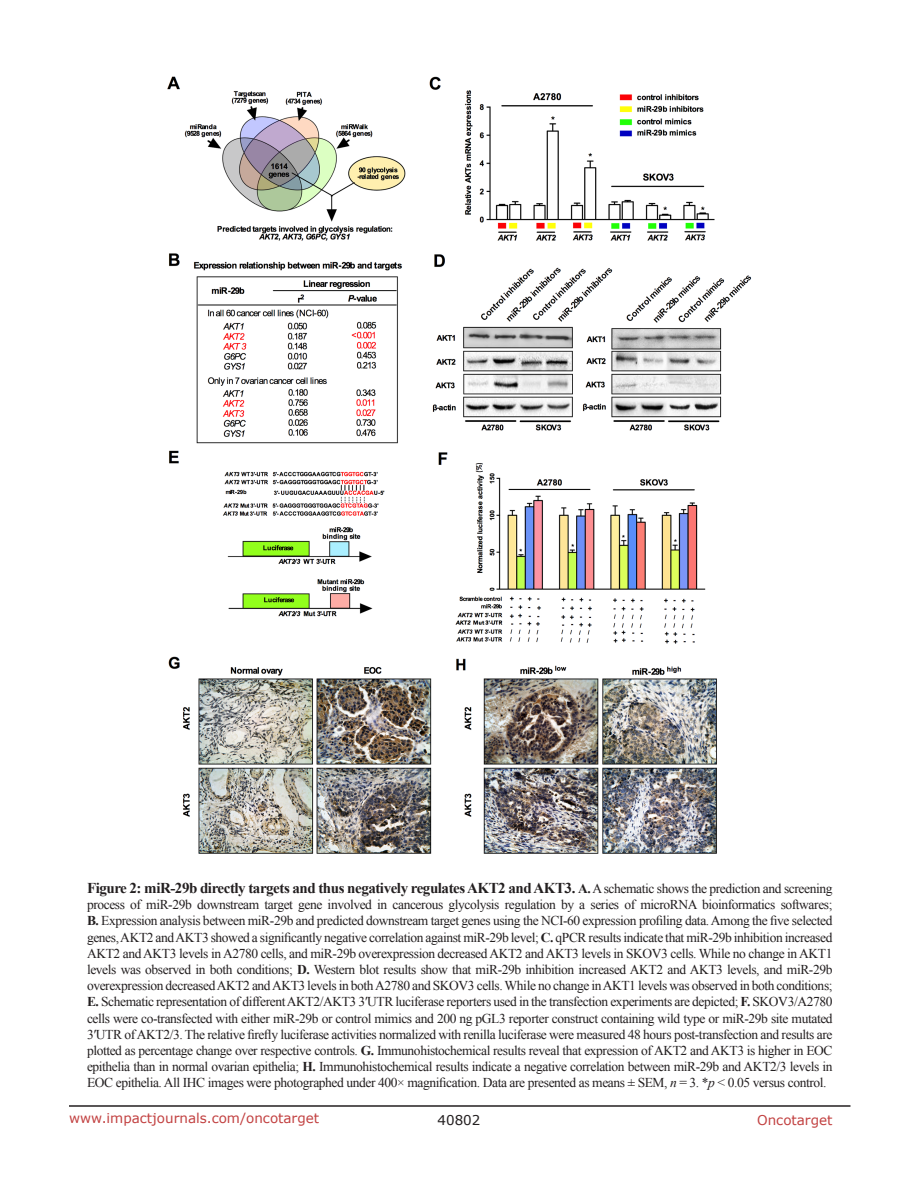
<style>
.page{position:relative;width:918px;height:1188px;background:#fff}
.page>*{position:absolute;margin:0;border:0;box-sizing:border-box;transform-origin:0 0}
.FigureText{font:700 15px "Times New Roman";letter-spacing:-.03em;color:#231f20}
.FigureText-2{font:13.5px/16.2px "Times New Roman";letter-spacing:-.03em;color:#231f20;text-align:justify}
.t1{font:13.5px "Verdana";color:#c24141}
.t2{font:13.5px "Verdana";color:#231f20}
.s1{font-size:13.5px}
.s2{font-weight:400;font-size:13.5px}
.s3{font-weight:700}
.s4{font-style:italic}
</style>
<div class="page">
<hr style="left:69px;top:1105px;width:781px;height:2px;background:#231f20">
<img style="left:167px;top:76px;width:585px;height:778px">
<p class="FigureText" style="left:87px;top:878px;width:747px">Figure 2: miR-29b directly targets and thus negatively regulates AKT2 and AKT3. <span class="s1">A.</span> <span class="s2">A schematic shows the prediction and screening</span></p>
<p class="FigureText-2" style="left:87px;top:896px;width:747px">process of miR-29b downstream target gene involved in cancerous glycolysis regulation by a series of microRNA bioinformatics softwares; <span class="s3">B.</span> Expression analysis between miR-29b and predicted downstream target genes using the NCI-60 expression profiling data. Among the five selected genes, AKT2 and AKT3 showed a significantly negative correlation against miR-29b level; <span class="s3">C.</span> qPCR results indicate that miR-29b inhibition increased AKT2 and AKT3 levels in A2780 cells, and miR-29b overexpression decreased AKT2 and AKT3 levels in SKOV3 cells. While no change in AKT1 levels was observed in both conditions; <span class="s3">D.</span> Western blot results show that miR-29b inhibition increased AKT2 and AKT3 levels, and miR-29b overexpression decreased AKT2 and AKT3 levels in both A2780 and SKOV3 cells. While no change in AKT1 levels was observed in both conditions; <span class="s3">E.</span> Schematic representation of different AKT2/AKT3 3′UTR luciferase reporters used in the transfection experiments are depicted; <span class="s3">F.</span> SKOV3/A2780 cells were co-transfected with either miR-29b or control mimics and 200 ng pGL3 reporter construct containing wild type or miR-29b site mutated 3′UTR of AKT2/3. The relative firefly luciferase activities normalized with renilla luciferase were measured 48 hours post-transfection and results are plotted as percentage change over respective controls. <span class="s3">G.</span> Immunohistochemical results reveal that expression of AKT2 and AKT3 is higher in EOC epithelia than in normal ovarian epithelia; <span class="s3">H.</span> Immunohistochemical results indicate a negative correlation between miR-29b and AKT2/3 levels in EOC epithelia. All IHC images were photographed under 400× magnification. Data are presented as means ± SEM, <span class="s4">n</span> = 3. *<span class="s4">p</span> &lt; 0.05 versus control.</p>
<p class="t1" style="left:69px;top:1109px;width:252px">www.impactjournals.com/oncotarget</p>
<p class="t2" style="left:438px;top:1111px;width:44px">40802</p>
<p class="t1" style="left:757px;top:1111px;width:77px">Oncotarget</p>
</div>
